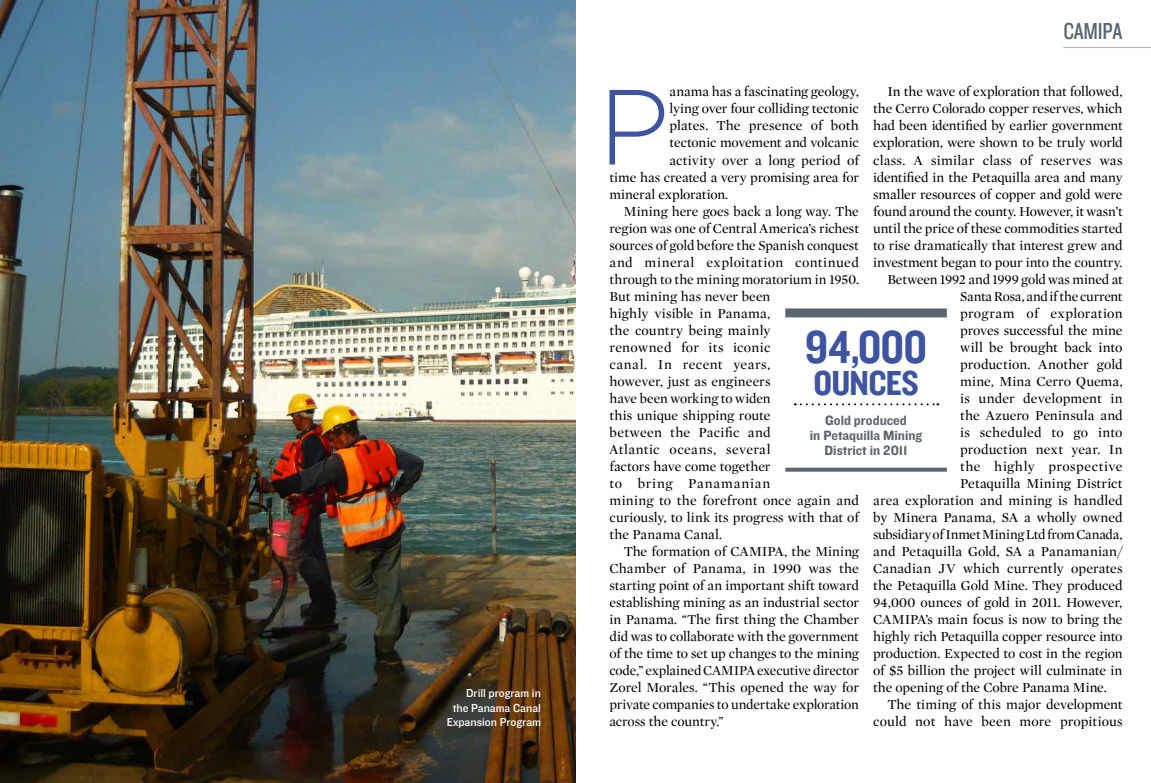
<style>
.page{position:relative;width:1151px;height:783px;background:#fff}
.page>*{position:absolute;margin:0;border:0;box-sizing:border-box;transform-origin:0 0}
.t1{font:300 106.4px "Gotham HTF";color:#3d54a0}
.t2{font:48px "Knockout HTF50 Welterweight";color:#3d54a0}
.t3{font:36px "Knockout HTF50 Welterweight";letter-spacing:-.02em;color:#3d54a0}
.t4{font:24px "Knockout HTF29 Junior Liteweight";letter-spacing:-.01em;color:#5c6670}
.t5{font:14px "Mercury Display Roman";color:#000}
.t6{font:14px "Mercury Display Roman";letter-spacing:.02em;color:#000}
.t7{font:14px "Mercury Display Roman";letter-spacing:.03em;color:#000}
.t8{font:14px/15px "Knockout HTF51 Middleweight";color:#5c6670;text-align:center}
.t9{font:14px "Mercury Display Roman";letter-spacing:.035em;color:#000}
.t10{font:14px "Mercury Display Roman";letter-spacing:-.02em;color:#000}
.t11{font:14px "Mercury Display Roman";letter-spacing:.055em;color:#000}
.t12{font:12px/14.4px "Knockout HTF31 Junior Middlewt";color:#fff;text-align:right}
</style>
<div class="page">
<img style="left:0;top:0;width:575px;height:782px">
<hr style="left:1063px;top:47px;width:88px;height:1px;background:#adb3b8">
<div style="left:785px;top:308px;width:162px;height:9px;background:#5c6670"></div>
<svg style="left:795px;top:403px;width:143px;height:2px"></svg>
<svg style="left:785px;top:467px;width:162px;height:4px"></svg>
<p class="t12" style="left:447px;top:686px;width:96px">Drill program in<br>the Panama Canal<br>Expansion Program</p>
<h3 class="t4" style="left:1063px;top:18px;width:61px">CAMIPA</h3>
<h1 class="t1" style="left:598px;top:69px;width:73px">P</h1>
<p class="t5" style="left:669px;top:84px;width:191px">anama has a fascinating geology,</p>
<p class="t5" style="left:887px;top:84px;width:237px">In the wave of exploration that followed,</p>
<p class="t5" style="left:873px;top:101px;width:251px">the Cerro Colorado copper reserves, which</p>
<p class="t5" style="left:873px;top:118px;width:251px">had been identified by earlier government</p>
<p class="t5" style="left:873px;top:135px;width:251px">exploration, were shown to be truly world</p>
<p class="t5" style="left:873px;top:152px;width:251px">class. A similar class of reserves was</p>
<p class="t5" style="left:873px;top:169px;width:251px">identified in the Petaquilla area and many</p>
<p class="t5" style="left:873px;top:186px;width:251px">smaller resources of copper and gold were</p>
<p class="t5" style="left:873px;top:203px;width:251px">found around the county. However, it wasn’t</p>
<p class="t5" style="left:873px;top:220px;width:251px">until the price of these commodities started</p>
<p class="t5" style="left:873px;top:237px;width:251px">to rise dramatically that interest grew and</p>
<p class="t5" style="left:873px;top:254px;width:251px">investment began to pour into the country.</p>
<p class="t5" style="left:887px;top:271px;width:237px">Between 1992 and 1999 gold was mined at</p>
<p class="t5" style="left:960px;top:288px;width:164px">Santa Rosa, and if the current</p>
<p class="t6" style="left:960px;top:305px;width:164px">program of exploration</p>
<p class="t5" style="left:960px;top:322px;width:164px">proves successful the mine</p>
<p class="t5" style="left:960px;top:339px;width:164px">will be brought back into</p>
<p class="t5" style="left:960px;top:356px;width:164px">production. Another gold</p>
<p class="t5" style="left:960px;top:373px;width:164px">mine, Mina Cerro Quema,</p>
<p class="t5" style="left:960px;top:390px;width:164px">is under development in</p>
<p class="t5" style="left:960px;top:407px;width:164px">the Azuero Peninsula and</p>
<p class="t5" style="left:960px;top:424px;width:164px">is scheduled to go into</p>
<p class="t5" style="left:960px;top:441px;width:164px">production next year. In</p>
<p class="t9" style="left:960px;top:458px;width:164px">the highly prospective</p>
<p class="t5" style="left:960px;top:475px;width:164px">Petaquilla Mining District</p>
<p class="t5" style="left:873px;top:492px;width:251px">area exploration and mining is handled</p>
<p class="t5" style="left:873px;top:509px;width:251px">by Minera Panama, SA a wholly owned</p>
<p class="t10" style="left:873px;top:526px;width:251px">subsidiary of Inmet Mining Ltd from Canada,</p>
<p class="t5" style="left:873px;top:543px;width:251px">and Petaquilla Gold, SA a Panamanian/</p>
<p class="t5" style="left:873px;top:560px;width:251px">Canadian JV which currently operates</p>
<p class="t5" style="left:873px;top:577px;width:251px">the Petaquilla Gold Mine. They produced</p>
<p class="t5" style="left:873px;top:594px;width:251px">94,000 ounces of gold in 2011. However,</p>
<p class="t5" style="left:873px;top:611px;width:251px">CAMIPA’s main focus is now to bring the</p>
<p class="t5" style="left:873px;top:628px;width:251px">highly rich Petaquilla copper resource into</p>
<p class="t5" style="left:873px;top:645px;width:251px">production. Expected to cost in the region</p>
<p class="t5" style="left:873px;top:662px;width:251px">of $5 billion the project will culminate in</p>
<p class="t5" style="left:873px;top:679px;width:235px">the opening of the Cobre Panama Mine.</p>
<p class="t5" style="left:887px;top:696px;width:237px">The timing of this major development</p>
<p class="t5" style="left:873px;top:713px;width:251px">could not have been more propitious</p>
<p class="t5" style="left:669px;top:101px;width:191px">lying over four colliding tectonic</p>
<p class="t5" style="left:669px;top:118px;width:191px">plates. The presence of both</p>
<p class="t5" style="left:669px;top:135px;width:191px">tectonic movement and volcanic</p>
<p class="t5" style="left:669px;top:152px;width:191px">activity over a long period of</p>
<p class="t5" style="left:609px;top:169px;width:251px">time has created a very promising area for</p>
<p class="t5" style="left:609px;top:186px;width:120px">mineral exploration.</p>
<p class="t5" style="left:624px;top:203px;width:237px">Mining here goes back a long way. The</p>
<p class="t5" style="left:609px;top:220px;width:251px">region was one of Central America’s richest</p>
<p class="t5" style="left:609px;top:237px;width:251px">sources of gold before the Spanish conquest</p>
<p class="t7" style="left:609px;top:254px;width:251px">and mineral exploitation continued</p>
<p class="t5" style="left:609px;top:271px;width:251px">through to the mining moratorium in 1950.</p>
<p class="t5" style="left:609px;top:288px;width:162px">But mining has never been</p>
<p class="t5" style="left:609px;top:305px;width:163px">highly visible in Panama,</p>
<p class="t5" style="left:609px;top:322px;width:162px">the country being mainly</p>
<p class="t6" style="left:609px;top:339px;width:162px">renowned for its iconic</p>
<p class="t9" style="left:609px;top:356px;width:162px">canal. In recent years,</p>
<p class="t5" style="left:609px;top:373px;width:162px">however, just as engineers</p>
<p class="t5" style="left:609px;top:390px;width:163px">have been working to widen</p>
<p class="t5" style="left:609px;top:407px;width:162px">this unique shipping route</p>
<p class="t6" style="left:609px;top:424px;width:163px">between the Pacific and</p>
<p class="t7" style="left:609px;top:441px;width:162px">Atlantic oceans, several</p>
<p class="t5" style="left:609px;top:458px;width:162px">factors have come together</p>
<p class="t11" style="left:609px;top:475px;width:162px">to bring Panamanian</p>
<p class="t5" style="left:609px;top:492px;width:251px">mining to the forefront once again and</p>
<p class="t5" style="left:609px;top:509px;width:251px">curiously, to link its progress with that of</p>
<p class="t5" style="left:609px;top:526px;width:114px">the Panama Canal.</p>
<p class="t5" style="left:624px;top:543px;width:237px">The formation of CAMIPA, the Mining</p>
<p class="t5" style="left:609px;top:560px;width:251px">Chamber of Panama, in 1990 was the</p>
<p class="t5" style="left:609px;top:577px;width:251px">starting point of an important shift toward</p>
<p class="t5" style="left:609px;top:594px;width:251px">establishing mining as an industrial sector</p>
<p class="t5" style="left:609px;top:611px;width:251px">in Panama. “The first thing the Chamber</p>
<p class="t5" style="left:609px;top:628px;width:251px">did was to collaborate with the government</p>
<p class="t5" style="left:609px;top:645px;width:251px">of the time to set up changes to the mining</p>
<p class="t5" style="left:609px;top:662px;width:251px">code,” explained CAMIPA executive director</p>
<p class="t5" style="left:609px;top:679px;width:251px">Zorel Morales. “This opened the way for</p>
<p class="t5" style="left:609px;top:696px;width:251px">private companies to undertake exploration</p>
<p class="t5" style="left:609px;top:713px;width:116px">across the country.”</p>
<h2 class="t2" style="left:805px;top:322px;width:124px">94,000</h2>
<h3 class="t3" style="left:813px;top:364px;width:107px">OUNCES</h3>
<p class="t8" style="left:810px;top:413px;width:114px">Gold produced<br>in Petaquilla Mining<br>District in 2011</p>
</div>
